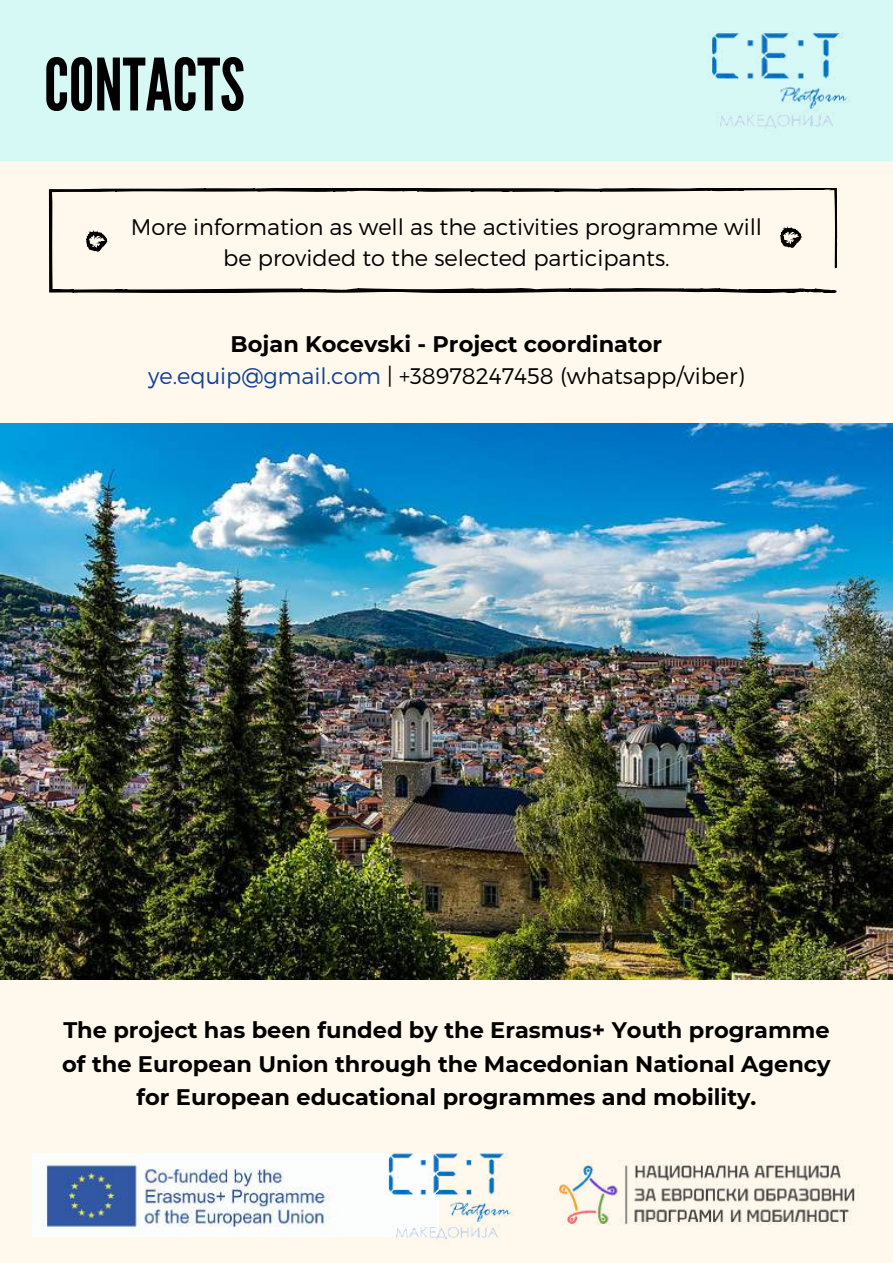
<style>
.page{position:relative;width:893px;height:1263px;background:#fff}
.page>*{position:absolute;margin:0;border:0;box-sizing:border-box;transform-origin:0 0}
.t1{font:72px "League Gothic";color:#000}
.t2{font:700 22.4px/33.8px "Montserrat";color:#000;text-align:center}
.t3{font:300 22.4px/31.4px "Montserrat";color:#000;text-align:center}
.s1{font-weight:300;color:#164194}
.s2{font-weight:300}
</style>
<div class="page">
<div style="left:0;top:0;width:892px;height:1263px;background:#fff9ed"></div>
<div style="left:0;top:0;width:892px;height:161px;background:#d7f9f5"></div>
<img style="left:709px;top:32px;width:141px;height:96px">
<svg style="left:49px;top:189px;width:788px;height:103px"></svg>
<svg style="left:779px;top:226px;width:22px;height:22px"></svg>
<svg style="left:86px;top:230px;width:21px;height:22px"></svg>
<img style="left:33px;top:1154px;width:344px;height:82px">
<img style="left:377px;top:1152px;width:134px;height:88px">
<img style="left:559px;top:1160px;width:296px;height:65px">
<img style="left:0;top:423px;width:892px;height:557px">
<h1 class="t1" style="left:44px;top:43px;width:202px">CONTACTS</h1>
<p class="t3" style="left:131px;top:210px;width:633px">More information as well as the activities programme will be provided to the selected participants.</p>
<p class="t2" style="left:148px;top:328px;width:598px;line-height:31.6px">Bojan Kocevski - Project coordinator <span class="s1">ye.equip@gmail.com</span> <span class="s2">| +38978247458 (whatsapp/viber)</span></p>
<p class="t2" style="left:62px;top:1013px;width:770px">The project has been funded by the Erasmus+ Youth programme of the European Union through the Macedonian National Agency for European educational programmes and mobility.</p>
</div>
